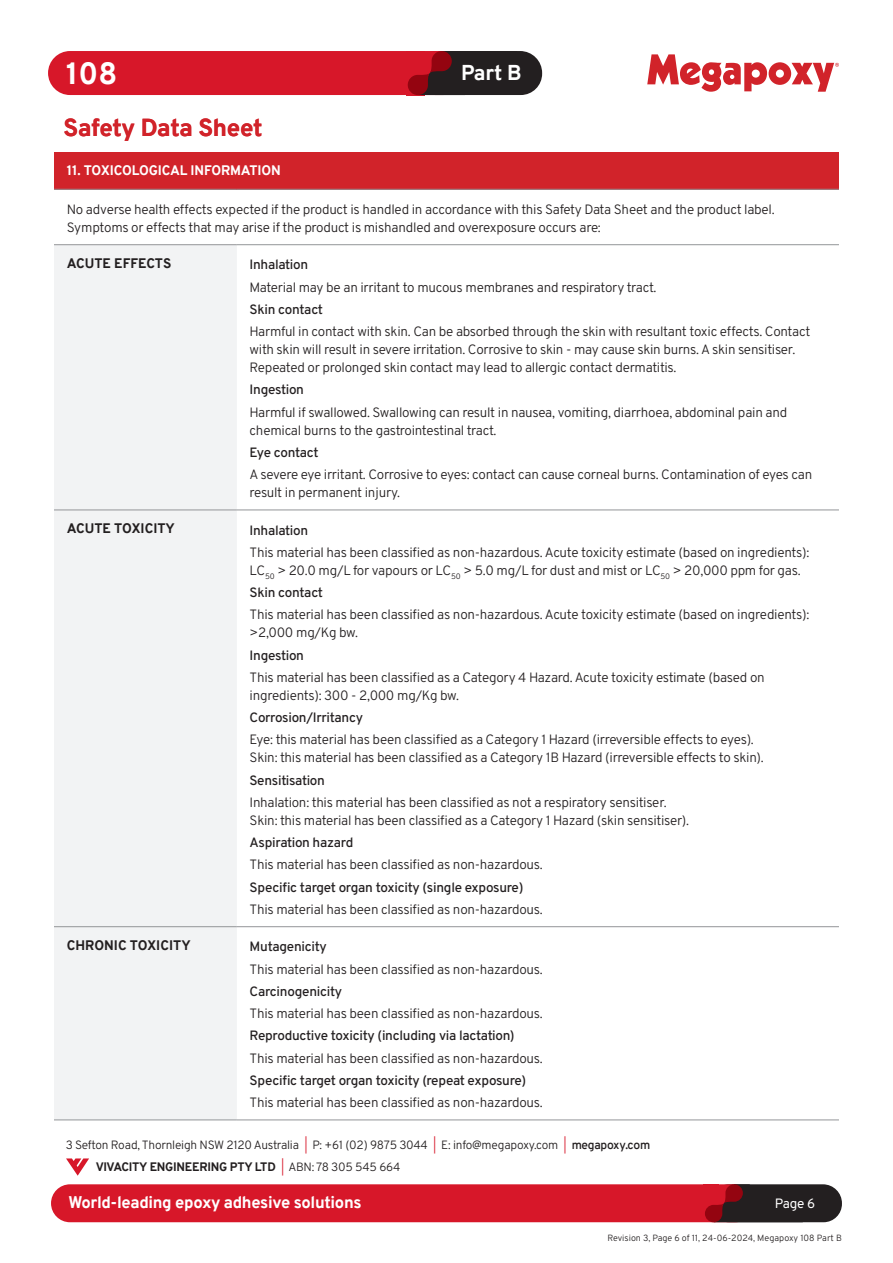
<style>
.page{position:relative;width:893px;height:1263px;background:#fff}
.page>*{position:absolute;margin:0;border:0;box-sizing:border-box;transform-origin:0 0}
.t1{font:800 30px "Overpass";color:#fff}
.t2{font:800 24px "Overpass";letter-spacing:-.015em;color:#d1232a}
.t3{font:800 21px "Overpass";color:#fff}
.t4{font:800 16.5px "Overpass";letter-spacing:-.02em;color:#fff}
.Body{font:13.5px/18px "Overpass";letter-spacing:-.02em;color:#231f20}
.Body-2{font:500 13.5px "Overpass";letter-spacing:-.02em;color:#231f20}
.head{font:800 13.5px "Overpass";color:#231f20}
.head-2{font:800 13.5px "Overpass";letter-spacing:-.01em;color:#fff}
.t5{font:13.5px "Overpass";color:#fff}
.t6{font:12px/21.6px "Overpass";letter-spacing:-.02em;color:#231f20}
.t7{font:9px "Overpass";color:#231f20}
.s1{color:#d71729}
.s2{font-weight:600}
.s3{font-weight:800}
</style>
<div class="page">
<svg style="left:647px;top:54px;width:192px;height:38px"></svg>
<div style="left:414px;top:51px;width:128px;height:44px;background:#231f20;border-radius:22px"></div>
<div style="left:48px;top:51px;width:416px;height:44px;background:#d71729;border-radius:22px"></div>
<svg style="left:408px;top:51px;width:56px;height:44px"></svg>
<div style="left:710px;top:1184px;width:132px;height:38px;background:#231f20;border-radius:19px"></div>
<div style="left:51px;top:1184px;width:703px;height:38px;background:#d71729;border-radius:19px"></div>
<svg style="left:705px;top:1184px;width:98px;height:38px"></svg>
<svg style="left:66px;top:1158px;width:23px;height:18px"></svg>
<div style="left:54px;top:152px;width:785px;height:37px;background:#d1232a"></div>
<div style="left:54px;top:245px;width:183px;height:875px;background:#f2f3f4"></div>
<hr style="left:54px;top:189px;width:183px;height:1px;background:#939598">
<hr style="left:237px;top:189px;width:602px;height:1px;background:#939598">
<hr style="left:54px;top:244px;width:183px;height:1px;background:#939598">
<hr style="left:237px;top:244px;width:602px;height:1px;background:#939598">
<hr style="left:54px;top:510px;width:183px;height:1px;background:#939598">
<hr style="left:237px;top:510px;width:602px;height:1px;background:#939598">
<hr style="left:237px;top:926px;width:602px;height:1px;background:#939598">
<hr style="left:54px;top:926px;width:183px;height:1px;background:#939598">
<hr style="left:54px;top:1120px;width:183px;height:1px;background:#939598">
<hr style="left:237px;top:1120px;width:602px;height:1px;background:#939598">
<h1 class="t1" style="left:66px;top:52px;width:52px">108</h1>
<h3 class="t3" style="left:461px;top:57px;width:62px">Part B</h3>
<p class="t2" style="left:64px;top:110px;width:200px">Safety Data Sheet</p>
<p class="head-2" style="left:67px;top:160px;width:215px">11. TOXICOLOGICAL INFORMATION</p>
<p class="Body" style="left:67px;top:200px;width:709px">No adverse health effects expected if the product is handled in accordance with this Safety Data Sheet and the product label.<br>Symptoms or effects that may arise if the product is mishandled and overexposure occurs are:</p>
<p class="head" style="left:67px;top:253px;width:106px">ACUTE EFFECTS</p>
<p class="Body-2" style="left:250px;top:254px;width:60px">Inhalation</p>
<p class="Body" style="left:250px;top:277px;width:408px">Material may be an irritant to mucous membranes and respiratory tract.</p>
<p class="Body-2" style="left:250px;top:298px;width:75px">Skin contact</p>
<p class="Body" style="left:250px;top:322px;width:562px">Harmful in contact with skin. Can be absorbed through the skin with resultant toxic effects. Contact with skin will result in severe irritation. Corrosive to skin - may cause skin burns. A skin sensitiser.<br>Repeated or prolonged skin contact may lead to allergic contact dermatitis.</p>
<p class="Body-2" style="left:250px;top:379px;width:56px">Ingestion</p>
<p class="Body" style="left:250px;top:402px;width:539px">Harmful if swallowed. Swallowing can result in nausea, vomiting, diarrhoea, abdominal pain and chemical burns to the gastrointestinal tract.</p>
<p class="Body-2" style="left:250px;top:441px;width:71px">Eye contact</p>
<p class="Body" style="left:250px;top:465px;width:564px">A severe eye irritant. Corrosive to eyes: contact can cause corneal burns. Contamination of eyes can result in permanent injury.</p>
<p class="head" style="left:67px;top:518px;width:110px">ACUTE TOXICITY</p>
<p class="Body-2" style="left:250px;top:519px;width:60px">Inhalation</p>
<p class="Body" style="left:250px;top:543px;width:561px">This material has been classified as non-hazardous. Acute toxicity estimate (based on ingredients):<br>LC<sub>50</sub> &gt; 20.0 mg/L for vapours or LC<sub>50</sub> &gt; 5.0 mg/L for dust and mist or LC<sub>50</sub> &gt; 20,000 ppm for gas.</p>
<p class="Body-2" style="left:250px;top:582px;width:75px">Skin contact</p>
<p class="Body" style="left:250px;top:605px;width:561px">This material has been classified as non-hazardous. Acute toxicity estimate (based on ingredients): &gt;2,000 mg/Kg bw.</p>
<p class="Body-2" style="left:250px;top:644px;width:56px">Ingestion</p>
<p class="Body" style="left:250px;top:668px;width:517px">This material has been classified as a Category 4 Hazard. Acute toxicity estimate (based on ingredients): 300 - 2,000 mg/Kg bw.</p>
<p class="Body-2" style="left:250px;top:707px;width:115px">Corrosion/Irritancy</p>
<p class="Body" style="left:250px;top:730px;width:515px">Eye: this material has been classified as a Category 1 Hazard (irreversible effects to eyes).<br>Skin: this material has been classified as a Category 1B Hazard (irreversible effects to skin).</p>
<p class="Body-2" style="left:250px;top:769px;width:77px">Sensitisation</p>
<p class="Body" style="left:250px;top:793px;width:441px">Inhalation: this material has been classified as not a respiratory sensitiser.<br>Skin: this material has been classified as a Category 1 Hazard (skin sensitiser).</p>
<p class="Body-2" style="left:250px;top:832px;width:105px">Aspiration hazard</p>
<p class="Body" style="left:250px;top:855px;width:295px">This material has been classified as non-hazardous.</p>
<p class="Body-2" style="left:250px;top:876px;width:275px">Specific target organ toxicity (single exposure)</p>
<p class="Body" style="left:250px;top:900px;width:295px">This material has been classified as non-hazardous.</p>
<p class="head" style="left:67px;top:935px;width:125px">CHRONIC TOXICITY</p>
<p class="Body-2" style="left:250px;top:936px;width:79px">Mutagenicity</p>
<p class="Body" style="left:250px;top:959px;width:295px">This material has been classified as non-hazardous.</p>
<p class="Body-2" style="left:250px;top:980px;width:94px">Carcinogenicity</p>
<p class="Body" style="left:250px;top:1004px;width:295px">This material has been classified as non-hazardous.</p>
<p class="Body-2" style="left:250px;top:1025px;width:267px">Reproductive toxicity (including via lactation)</p>
<p class="Body" style="left:250px;top:1048px;width:295px">This material has been classified as non-hazardous.</p>
<p class="Body-2" style="left:250px;top:1069px;width:278px">Specific target organ toxicity (repeat exposure)</p>
<p class="Body" style="left:250px;top:1093px;width:295px">This material has been classified as non-hazardous.</p>
<p class="t6" style="left:96px;top:1134px;width:556px;text-indent:-30px">3 Sefton Road, Thornleigh NSW 2120 Australia <span class="s1">|</span> P: +61 (02) 9875 3044 <span class="s1">|</span> E: info@megapoxy.com <span class="s1">|</span> <span class="s2">megapoxy.com<br></span><span class="s3">VIVACITY ENGINEERING PTY LTD</span> <span class="s1">|</span> ABN: 78 305 545 664</p>
<p class="t4" style="left:68px;top:1191px;width:295px">World-leading epoxy adhesive solutions</p>
<p class="t5" style="left:775px;top:1192px;width:42px">Page 6</p>
<p class="t7" style="left:607px;top:1231px;width:236px">Revision 3, Page 6 of 11, 24-06-2024, Megapoxy 108 Part B</p>
</div>
